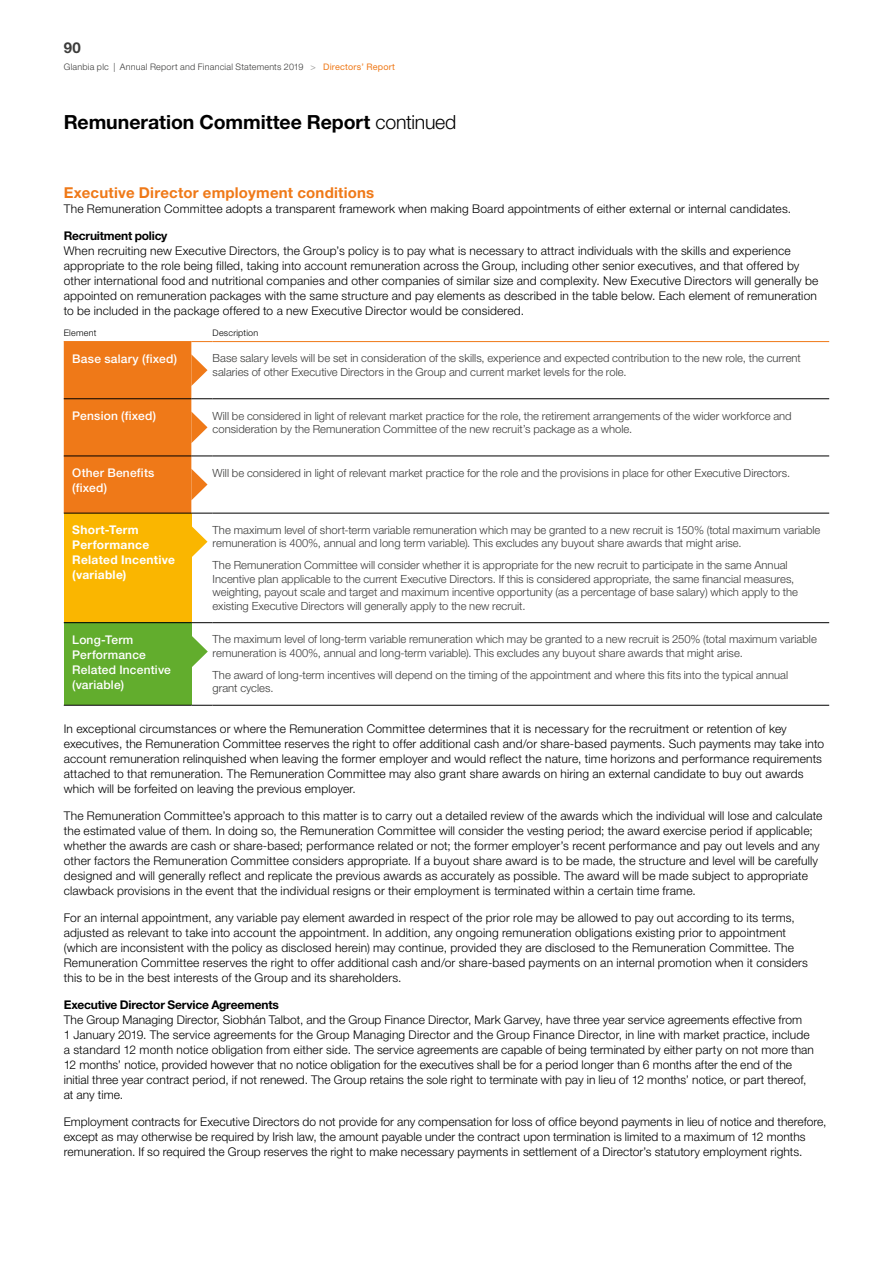
<style>
.page{position:relative;width:893px;height:1263px;background:#fff}
.page>*{position:absolute;margin:0;border:0;box-sizing:border-box;transform-origin:0 0}
.t1{font:700 19.5px "Helvetica Neue LT Std";letter-spacing:-.005em;color:#000}
.t2{font:700 15px "Helvetica Neue LT Std";letter-spacing:.015em;color:#ef7918}
.t3{font:700 15px "Helvetica Neue LT Std";color:#3c3c3b}
.t4{font:300 12px/15px "Helvetica Neue LT Std";letter-spacing:.015em;color:#000}
.t5{font:500 12px/15px "Helvetica Neue LT Std";letter-spacing:.015em;color:#fff}
.t6{font:700 12px "Helvetica Neue LT Std";letter-spacing:-.015em;color:#000}
.t7{font:700 12px/15px "Helvetica Neue LT Std";letter-spacing:.02em;color:#fff}
.t8{font:300 11.25px/13.5px "Helvetica Neue LT Std";color:#3c3c3b}
.t9{font:300 9px "Helvetica Neue LT Std";letter-spacing:.025em;color:#3c3c3b}
.t10{font:300 9px "Helvetica Neue LT Std";letter-spacing:.025em;color:#000}
.s1{font-weight:400;color:#9d9d9c}
.s2{font-weight:400;color:#ef7918}
.s3{font-weight:300}
</style>
<div class="page">
<hr style="left:213px;top:456px;width:616px;height:1px;background:#000">
<hr style="left:213px;top:513px;width:616px;height:1px;background:#000">
<hr style="left:213px;top:622px;width:616px;height:1px;background:#000">
<hr style="left:213px;top:341px;width:616px;height:1px;background:#ef7918">
<hr style="left:213px;top:398px;width:616px;height:1px;background:#000">
<hr style="left:213px;top:705px;width:616px;height:1px;background:#000">
<svg style="left:64px;top:341px;width:149px;height:365px;background:#d4a130"></svg>
<p class="t3" style="left:64px;top:39px;width:18px">90</p>
<p class="t9" style="left:64px;top:62px;width:333px">Glanbia plc | Annual Report and Financial Statements 2019 <span class="s1">&gt;</span> <span class="s2">Directors’ Report</span></p>
<h1 class="t1" style="left:64px;top:110px;width:394px">Remuneration Committee Report <span class="s3">continued</span></h1>
<p class="t2" style="left:64px;top:183px;width:312px">Executive Director employment conditions</p>
<p class="t4" style="left:64px;top:201px;width:729px">The Remuneration Committee adopts a transparent framework when making Board appointments of either external or internal candidates.</p>
<p class="t6" style="left:64px;top:228px;width:105px">Recruitment policy</p>
<p class="t4" style="left:64px;top:243px;width:756px">When recruiting new Executive Directors, the Group’s policy is to pay what is necessary to attract individuals with the skills and experience appropriate to the role being filled, taking into account remuneration across the Group, including other senior executives, and that offered by other international food and nutritional companies and other companies of similar size and complexity. New Executive Directors will generally be appointed on remuneration packages with the same structure and pay elements as described in the table below. Each element of remuneration to be included in the package offered to a new Executive Director would be considered.</p>
<p class="t10" style="left:64px;top:328px;width:34px">Element</p>
<p class="t10" style="left:213px;top:328px;width:47px">Description</p>
<p class="t5" style="left:72px;top:351px;width:106px">Base salary (fixed)</p>
<p class="t8" style="left:213px;top:351px;width:590px">Base salary levels will be set in consideration of the skills, experience and expected contribution to the new role, the current salaries of other Executive Directors in the Group and current market levels for the role.</p>
<p class="t5" style="left:72px;top:408px;width:85px">Pension (fixed)</p>
<p class="t8" style="left:213px;top:409px;width:581px">Will be considered in light of relevant market practice for the role, the retirement arrangements of the wider workforce and consideration by the Remuneration Committee of the new recruit’s package as a whole.</p>
<p class="t5" style="left:72px;top:465px;width:84px">Other Benefits (fixed)</p>
<p class="t8" style="left:213px;top:466px;width:579px">Will be considered in light of relevant market practice for the role and the provisions in place for other Executive Directors.</p>
<p class="t7" style="left:72px;top:522px;width:104px">Short-Term<br>Performance<br>Related Incentive (variable)</p>
<p class="t8" style="left:213px;top:523px;width:609px">The maximum level of short-term variable remuneration which may be granted to a new recruit is 150% (total maximum variable remuneration is 400%, annual and long term variable). This excludes any buyout share awards that might arise.</p>
<p class="t8" style="left:213px;top:558px;width:587px">The Remuneration Committee will consider whether it is appropriate for the new recruit to participate in the same Annual Incentive plan applicable to the current Executive Directors. If this is considered appropriate, the same financial measures, weighting, payout scale and target and maximum incentive opportunity (as a percentage of base salary) which apply to the existing Executive Directors will generally apply to the new recruit.</p>
<p class="t5" style="left:72px;top:632px;width:100px">Long-Term<br>Performance<br>Related Incentive (variable)</p>
<p class="t8" style="left:213px;top:632px;width:606px">The maximum level of long-term variable remuneration which may be granted to a new recruit is 250% (total maximum variable remuneration is 400%, annual and long-term variable). This excludes any buyout share awards that might arise.</p>
<p class="t8" style="left:213px;top:668px;width:577px">The award of long-term incentives will depend on the timing of the appointment and where this fits into the typical annual grant cycles.</p>
<p class="t4" style="left:64px;top:721px;width:762px">In exceptional circumstances or where the Remuneration Committee determines that it is necessary for the recruitment or retention of key executives, the Remuneration Committee reserves the right to offer additional cash and/or share-based payments. Such payments may take into account remuneration relinquished when leaving the former employer and would reflect the nature, time horizons and performance requirements attached to that remuneration. The Remuneration Committee may also grant share awards on hiring an external candidate to buy out awards which will be forfeited on leaving the previous employer.</p>
<p class="t4" style="left:64px;top:808px;width:760px">The Remuneration Committee’s approach to this matter is to carry out a detailed review of the awards which the individual will lose and calculate the estimated value of them. In doing so, the Remuneration Committee will consider the vesting period; the award exercise period if applicable; whether the awards are cash or share-based; performance related or not; the former employer’s recent performance and pay out levels and any other factors the Remuneration Committee considers appropriate. If a buyout share award is to be made, the structure and level will be carefully designed and will generally reflect and replicate the previous awards as accurately as possible. The award will be made subject to appropriate clawback provisions in the event that the individual resigns or their employment is terminated within a certain time frame.</p>
<p class="t4" style="left:64px;top:910px;width:746px">For an internal appointment, any variable pay element awarded in respect of the prior role may be allowed to pay out according to its terms, adjusted as relevant to take into account the appointment. In addition, any ongoing remuneration obligations existing prior to appointment (which are inconsistent with the policy as disclosed herein) may continue, provided they are disclosed to the Remuneration Committee. The Remuneration Committee reserves the right to offer additional cash and/or share-based payments on an internal promotion when it considers this to be in the best interests of the Group and its shareholders.</p>
<p class="t6" style="left:64px;top:997px;width:217px">Executive Director Service Agreements</p>
<p class="t4" style="left:64px;top:1012px;width:752px">The Group Managing Director, Siobhán Talbot, and the Group Finance Director, Mark Garvey, have three year service agreements effective from<br>1 January 2019. The service agreements for the Group Managing Director and the Group Finance Director, in line with market practice, include a standard 12 month notice obligation from either side. The service agreements are capable of being terminated by either party on not more than 12 months’ notice, provided however that no notice obligation for the executives shall be for a period longer than 6 months after the end of the initial three year contract period, if not renewed. The Group retains the sole right to terminate with pay in lieu of 12 months’ notice, or part thereof, at any time.</p>
<p class="t4" style="left:64px;top:1114px;width:764px">Employment contracts for Executive Directors do not provide for any compensation for loss of office beyond payments in lieu of notice and therefore, except as may otherwise be required by Irish law, the amount payable under the contract upon termination is limited to a maximum of 12 months remuneration. If so required the Group reserves the right to make necessary payments in settlement of a Director’s statutory employment rights.</p>
</div>
